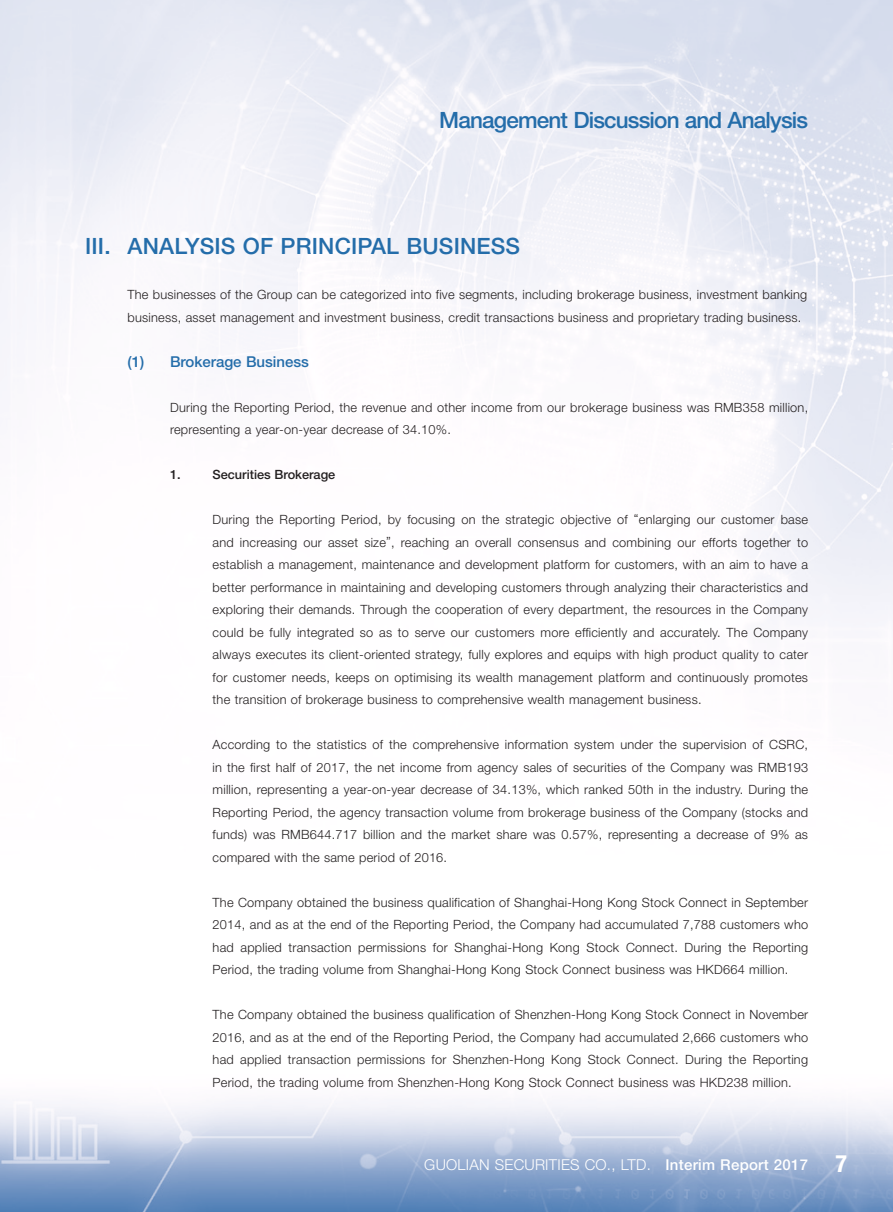
<style>
.page{position:relative;width:893px;height:1212px;background:#fff}
.page>*{position:absolute;margin:0;border:0;box-sizing:border-box;transform-origin:0 0}
.Heading_1{font:500 22.5px "Helvetica Neue LT Std";letter-spacing:-.035em;color:#246daa}
.Heading_1-2{font:500 22.5px "Helvetica Neue LT Std";letter-spacing:.01em;color:#246daa}
.t1{font:300 15px "Helvetica Neue LT Std";letter-spacing:.015em;color:#fff}
.Heading_2{font:500 15px "Helvetica Neue LT Std";color:#246daa}
.Body_Text{font:300 12.75px/22.5px "Helvetica Neue LT Std";letter-spacing:.02em;color:#231f20;text-align:justify}
.Heading_3{font:500 12.75px "Helvetica Neue LT Std";color:#231f20}
.s1{font-weight:500}
.s2{font-weight:700;font-stretch:condensed;font-size:24px}
</style>
<div class="page">
<img style="left:0;top:0;width:893px;height:1212px">
<p class="Heading_1" style="left:439px;top:106px;width:370px">Management Discussion and Analysis</p>
<p class="Heading_1-2" style="left:85px;top:233px;width:437px">III. ANALYSIS OF PRINCIPAL BUSINESS</p>
<p class="Body_Text" style="left:128px;top:283px;width:681px">The businesses of the Group can be categorized into five segments, including brokerage business, investment banking business, asset management and investment business, credit transactions business and proprietary trading business.</p>
<p class="Heading_2" style="left:128px;top:352px;width:183px">(1) Brokerage Business</p>
<p class="Body_Text" style="left:170px;top:395px;width:640px">During the Reporting Period, the revenue and other income from our brokerage business was RMB358 million, representing a year-on-year decrease of 34.10%.</p>
<p class="Heading_3" style="left:170px;top:467px;width:12px">1.</p>
<p class="Heading_3" style="left:213px;top:467px;width:124px">Securities Brokerage</p>
<p class="Body_Text" style="left:213px;top:508px;width:597px">During the Reporting Period, by focusing on the strategic objective of “enlarging our customer base and increasing our asset size”, reaching an overall consensus and combining our efforts together to establish a management, maintenance and development platform for customers, with an aim to have a better performance in maintaining and developing customers through analyzing their characteristics and exploring their demands. Through the cooperation of every department, the resources in the Company could be fully integrated so as to serve our customers more efficiently and accurately. The Company always executes its client-oriented strategy, fully explores and equips with high product quality to cater for customer needs, keeps on optimising its wealth management platform and continuously promotes the transition of brokerage business to comprehensive wealth management business.</p>
<p class="Body_Text" style="left:213px;top:733px;width:597px">According to the statistics of the comprehensive information system under the supervision of CSRC, in the first half of 2017, the net income from agency sales of securities of the Company was RMB193 million, representing a year-on-year decrease of 34.13%, which ranked 50th in the industry. During the Reporting Period, the agency transaction volume from brokerage business of the Company (stocks and funds) was RMB644.717 billion and the market share was 0.57%, representing a decrease of 9% as compared with the same period of 2016.</p>
<p class="Body_Text" style="left:213px;top:890px;width:597px">The Company obtained the business qualification of Shanghai-Hong Kong Stock Connect in September 2014, and as at the end of the Reporting Period, the Company had accumulated 7,788 customers who had applied transaction permissions for Shanghai-Hong Kong Stock Connect. During the Reporting Period, the trading volume from Shanghai-Hong Kong Stock Connect business was HKD664 million.</p>
<p class="Body_Text" style="left:213px;top:1003px;width:597px">The Company obtained the business qualification of Shenzhen-Hong Kong Stock Connect in November 2016, and as at the end of the Reporting Period, the Company had accumulated 2,666 customers who had applied transaction permissions for Shenzhen-Hong Kong Stock Connect. During the Reporting Period, the trading volume from Shenzhen-Hong Kong Stock Connect business was HKD238 million.</p>
<p class="t1" style="left:424px;top:1155px;width:424px">GUOLIAN SECURITIES CO., LTD. <span class="s1">Interim Report 2017</span> <span class="s2">7</span></p>
</div>
